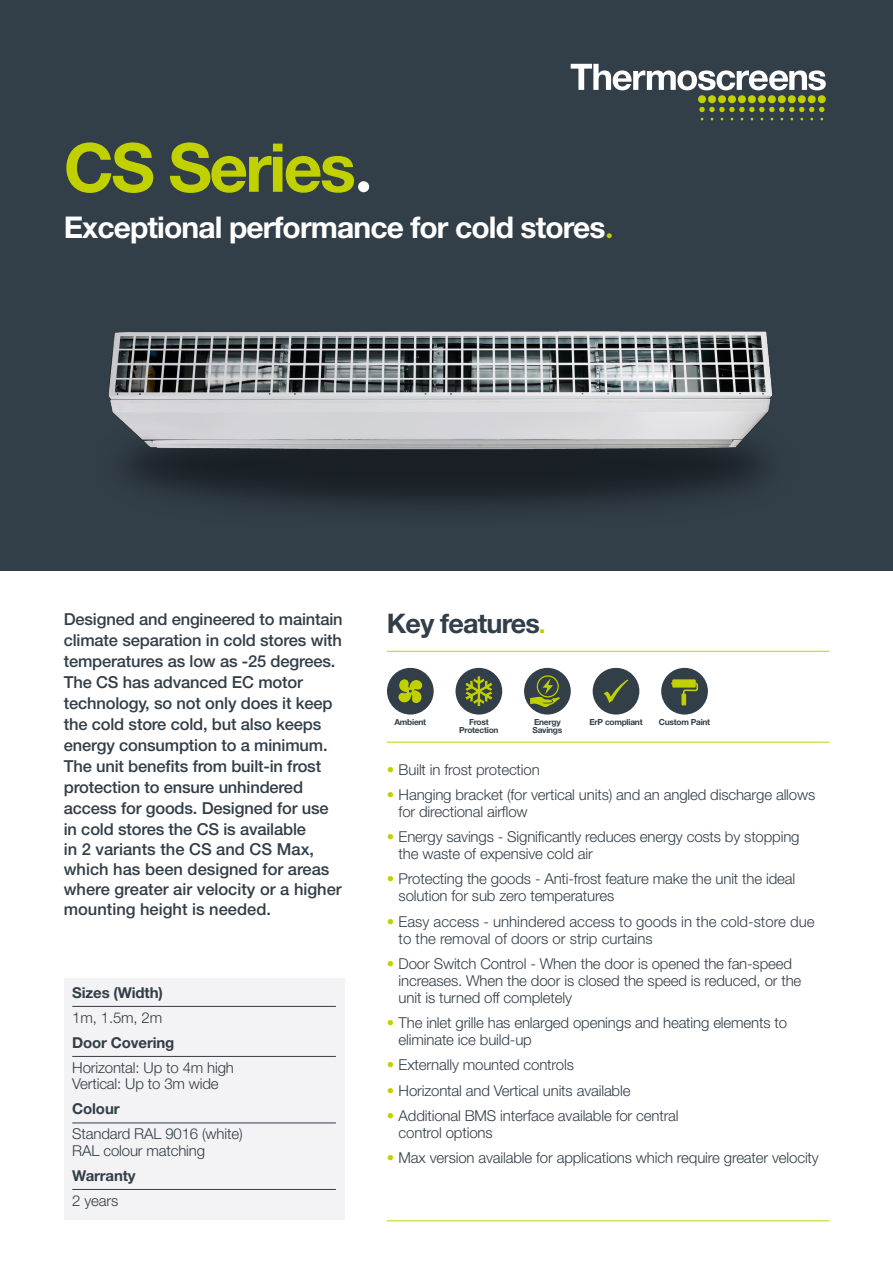
<style>
.page{position:relative;width:893px;height:1263px;background:#fff}
.page>*{position:absolute;margin:0;border:0;box-sizing:border-box;transform-origin:0 0}
.t1{font:700 67.5px "Helvetica Neue LT Std";letter-spacing:-.04em;color:#c1d100}
.t2{font:700 30px "Helvetica Neue LT Std";letter-spacing:-.03em;color:#fff}
.t3{font:700 27px "Helvetica Neue LT Std";letter-spacing:-.03em;color:#323e48}
.t4{font:500 16.5px/20.7px "Helvetica Neue LT Std";letter-spacing:-.01em;color:#323e48}
.t5{font:300 15px/16.8px "Helvetica Neue LT Std";letter-spacing:-.01em;color:#323e48}
.t6{font:700 15px "Helvetica Neue LT Std";letter-spacing:-.01em;color:#323e48}
.t7{font:700 8.4px/8.4px "Helvetica Neue LT Std";letter-spacing:-.03em;color:#323e48;text-align:center}
.s1{font-family:"Helvetica Rounded";color:#fff}
.s2{font-family:"Helvetica Rounded";color:#c1d100}
.s3{font-weight:500;color:#c1d100}
.s4{color:#c1d100}
</style>
<div class="page">
<div style="left:0;top:0;width:893px;height:571px;background:#323e48"></div>
<div style="left:738px;top:95px;width:8px;height:8px;background:#c1d100;border-radius:50%"></div>
<div style="left:728px;top:95px;width:8px;height:8px;background:#c1d100;border-radius:50%"></div>
<div style="left:718px;top:95px;width:8px;height:8px;background:#c1d100;border-radius:50%"></div>
<div style="left:708px;top:95px;width:8px;height:8px;background:#c1d100;border-radius:50%"></div>
<div style="left:698px;top:95px;width:8px;height:8px;background:#c1d100;border-radius:50%"></div>
<div style="left:748px;top:95px;width:8px;height:8px;background:#c1d100;border-radius:50%"></div>
<div style="left:758px;top:95px;width:8px;height:8px;background:#c1d100;border-radius:50%"></div>
<div style="left:768px;top:95px;width:8px;height:8px;background:#c1d100;border-radius:50%"></div>
<div style="left:778px;top:95px;width:8px;height:8px;background:#c1d100;border-radius:50%"></div>
<div style="left:788px;top:95px;width:8px;height:8px;background:#c1d100;border-radius:50%"></div>
<div style="left:798px;top:95px;width:8px;height:8px;background:#c1d100;border-radius:50%"></div>
<div style="left:808px;top:95px;width:8px;height:8px;background:#c1d100;border-radius:50%"></div>
<svg style="left:699px;top:107px;width:125px;height:5px"></svg>
<div style="left:818px;top:95px;width:8px;height:8px;background:#c1d100;border-radius:50%"></div>
<svg style="left:571px;top:64px;width:255px;height:26px"></svg>
<hr style="left:387px;top:651px;width:442px;height:1px;background:#c1d100">
<hr style="left:387px;top:742px;width:442px;height:1px;background:#c1d100">
<hr style="left:387px;top:1220px;width:442px;height:1px;background:#c1d100">
<div style="left:455px;top:668px;width:47px;height:46px;background:#323e48;border-radius:50%"></div>
<img style="left:108px;top:331px;width:665px;height:177px">
<svg style="left:465px;top:676px;width:27px;height:30px"></svg>
<div style="left:524px;top:668px;width:47px;height:46px;background:#323e48;border-radius:50%"></div>
<svg style="left:530px;top:675px;width:30px;height:32px"></svg>
<div style="left:593px;top:668px;width:46px;height:46px;background:#323e48;border-radius:50%"></div>
<svg style="left:604px;top:679px;width:24px;height:24px"></svg>
<div style="left:661px;top:668px;width:47px;height:46px;background:#323e48;border-radius:50%"></div>
<div style="left:673px;top:680px;width:22px;height:7px;background:#c1d100"></div>
<div style="left:672px;top:679px;width:24px;height:9px;border:1px solid #c1d100"></div>
<svg style="left:671px;top:683px;width:27px;height:22px"></svg>
<div style="left:64px;top:978px;width:280px;height:242px;background:#f3f2f4"></div>
<hr style="left:72px;top:1006px;width:264px;height:1px;background:#323e48">
<hr style="left:72px;top:1056px;width:264px;height:1px;background:#323e48">
<hr style="left:72px;top:1123px;width:264px;height:1px;background:#323e48">
<hr style="left:72px;top:1189px;width:264px;height:1px;background:#323e48">
<div style="left:387px;top:668px;width:47px;height:46px;background:#323e48;border-radius:50%"></div>
<svg style="left:398px;top:679px;width:24px;height:24px"></svg>
<h1 class="t1" style="left:64px;top:126px;width:312px">CS Series<span class="s1">.</span></h1>
<h2 class="t2" style="left:64px;top:209px;width:552px">Exceptional performance for cold stores<span class="s2">.</span></h2>
<p class="t4" style="left:64px;top:609px;width:280px">Designed and engineered to maintain climate separation in cold stores with temperatures as low as -25 degrees.<br>The CS has advanced EC motor technology, so not only does it keep the cold store cold, but also keeps energy consumption to a minimum.<br>The unit benefits from built-in frost protection to ensure unhindered access for goods. Designed for use in cold stores the CS is available<br>in 2 variants the CS and CS Max, which has been designed for areas where greater air velocity or a higher mounting height is needed.</p>
<p class="t6" style="left:72px;top:983px;width:92px">Sizes (Width)</p>
<p class="t5" style="left:72px;top:1009px;width:92px">1m, 1.5m, 2m</p>
<p class="t6" style="left:72px;top:1033px;width:104px">Door Covering</p>
<p class="t5" style="left:72px;top:1059px;width:163px">Horizontal: Up to 4m high<br>Vertical: Up to 3m wide</p>
<p class="t6" style="left:72px;top:1099px;width:49px">Colour</p>
<p class="t5" style="left:72px;top:1125px;width:172px">Standard RAL 9016 (white)<br>RAL colour matching</p>
<p class="t6" style="left:72px;top:1166px;width:65px">Warranty</p>
<p class="t5" style="left:72px;top:1192px;width:48px">2 years</p>
<h3 class="t3" style="left:387px;top:606px;width:161px">Key features<span class="s3">.</span></h3>
<p class="t7" style="left:394px;top:718px;width:33px">Ambient</p>
<p class="t7" style="left:459px;top:718px;width:41px">Frost<br>Protection</p>
<p class="t7" style="left:532px;top:718px;width:31px;text-align:left">Energy<br>Savings</p>
<p class="t7" style="left:589px;top:718px;width:55px">ErP compliant</p>
<p class="t7" style="left:659px;top:718px;width:53px">Custom Paint</p>
<p class="t5" style="left:387px;top:760px;width:154px"><span class="s4">•</span> Built in frost protection</p>
<p class="t5" style="left:399px;top:786px;width:418px;text-indent:-12px"><span class="s4">•</span> Hanging bracket (for vertical units) and an angled discharge allows for directional airflow</p>
<p class="t5" style="left:399px;top:828px;width:402px;text-indent:-12px"><span class="s4">•</span> Energy savings - Significantly reduces energy costs by stopping the waste of expensive cold air</p>
<p class="t5" style="left:399px;top:870px;width:398px;text-indent:-12px"><span class="s4">•</span> Protecting the goods - Anti-frost feature make the unit the ideal solution for sub zero temperatures</p>
<p class="t5" style="left:399px;top:913px;width:417px;text-indent:-12px"><span class="s4">•</span> Easy access - unhindered access to goods in the cold-store due to the removal of doors or strip curtains</p>
<p class="t5" style="left:399px;top:955px;width:404px;text-indent:-12px"><span class="s4">•</span> Door Switch Control - When the door is opened the fan-speed increases. When the door is closed the speed is reduced, or the unit is turned off completely</p>
<p class="t5" style="left:399px;top:1014px;width:390px;text-indent:-12px"><span class="s4">•</span> The inlet grille has enlarged openings and heating elements to eliminate ice build-up</p>
<p class="t5" style="left:387px;top:1056px;width:188px"><span class="s4">•</span> Externally mounted controls</p>
<p class="t5" style="left:387px;top:1082px;width:245px"><span class="s4">•</span> Horizontal and Vertical units available</p>
<p class="t5" style="left:399px;top:1107px;width:282px;text-indent:-12px"><span class="s4">•</span> Additional BMS interface available for central control options</p>
<p class="t5" style="left:387px;top:1149px;width:433px"><span class="s4">•</span> Max version available for applications which require greater velocity</p>
</div>
